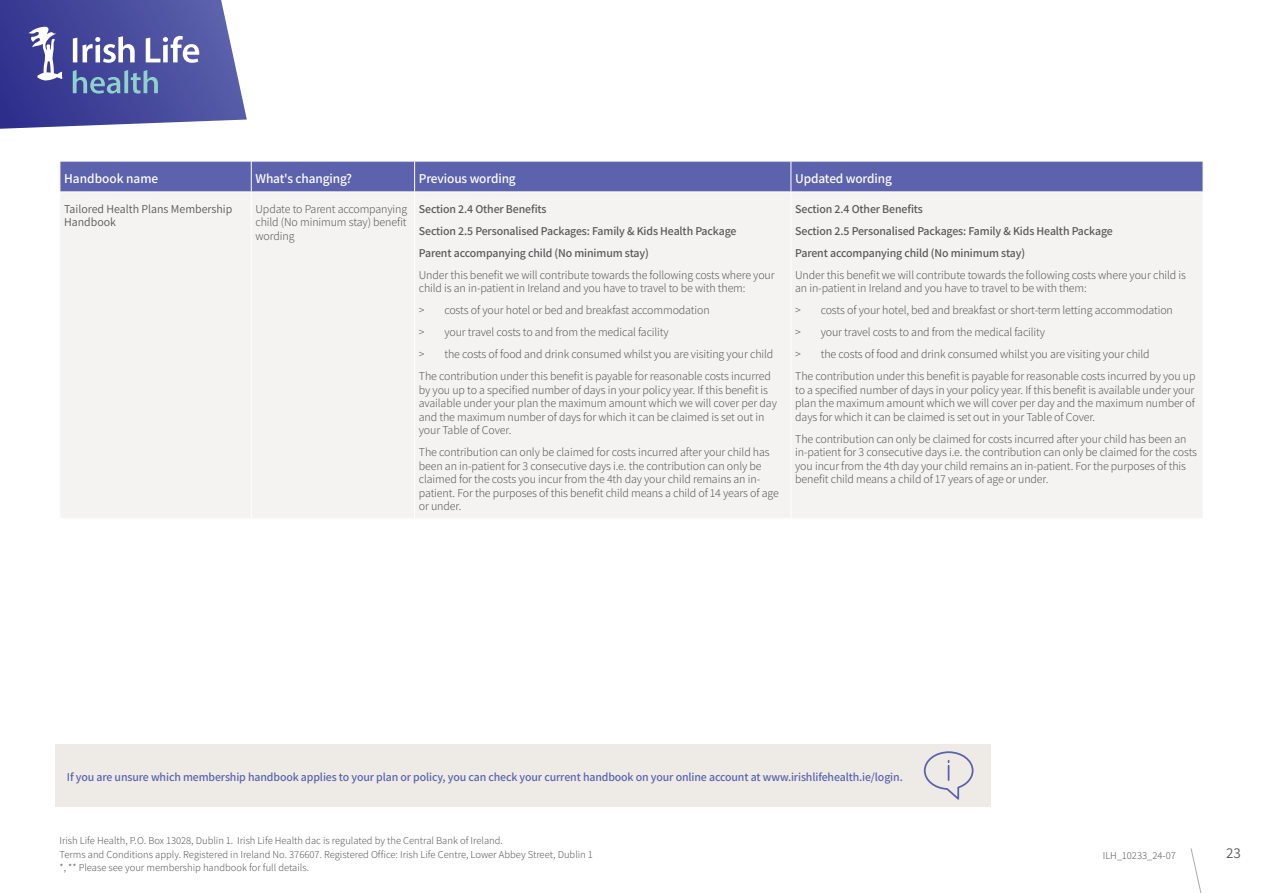
<style>
.page{position:relative;width:1263px;height:893px;background:#fff}
.page>*{position:absolute;margin:0;border:0;box-sizing:border-box;transform-origin:0 0}
.t1{font:15px "Assistant";color:#58595b}
.t2{font:600 13.5px "Assistant";letter-spacing:-.01em;color:#fff}
.t3{font:300 12px/13.5px "Assistant";letter-spacing:-.01em;color:#58595b}
.t4{font:600 12px/22px "Assistant";letter-spacing:-.01em;color:#58595b}
.t5{font:600 12px "Assistant";letter-spacing:-.01em;color:#5c62ac}
.t6{font:12px/13.5px "Assistant";color:#58595b}
.t7{font:300 10.5px/13.5px "Assistant";color:#58595b}
</style>
<div class="page">
<div style="left:61px;top:162px;width:1142px;height:30px;background:#5c62ac"></div>
<div style="left:61px;top:193px;width:1141px;height:325px;background:#f5f3f1"></div>
<hr style="left:251px;top:192px;width:1px;height:326px;background:#fff">
<hr style="left:414px;top:192px;width:1px;height:326px;background:#fff">
<hr style="left:790px;top:192px;width:1px;height:326px;background:#fff">
<hr style="left:251px;top:161px;width:1px;height:31px;background:#fff">
<hr style="left:414px;top:161px;width:1px;height:31px;background:#fff">
<hr style="left:790px;top:161px;width:1px;height:31px;background:#fff">
<div style="left:55px;top:744px;width:936px;height:63px;background:#eeebe7"></div>
<svg style="left:923px;top:751px;width:51px;height:49px"></svg>
<svg style="left:0;top:0;width:247px;height:129px;background:#6166aa"></svg>
<svg style="left:1190px;top:848px;width:12px;height:45px"></svg>
<p class="t2" style="left:64px;top:170px;width:96px">Handbook name</p>
<p class="t2" style="left:255px;top:170px;width:98px">What's changing?</p>
<p class="t2" style="left:419px;top:170px;width:98px">Previous wording</p>
<p class="t2" style="left:795px;top:170px;width:98px">Updated wording</p>
<p class="t6" style="left:64px;top:201px;width:170px">Tailored Health Plans Membership<br>Handbook</p>
<p class="t3" style="left:255px;top:201px;width:153px;text-align:justify">Update to Parent accompanying child (No minimum stay) benefit wording</p>
<p class="t4" style="left:419px;top:197px;width:319px">Section 2.4 Other Benefits<br>Section 2.5 Personalised Packages: Family &amp; Kids Health Package<br>Parent accompanying child (No minimum stay)</p>
<p class="t3" style="left:419px;top:267px;width:357px">Under this benefit we will contribute towards the following costs where your child is an in-patient in Ireland and you have to travel to be with them:</p>
<p class="t3" style="left:419px;top:299px;width:356px;line-height:22px">&gt; costs of your hotel or bed and breakfast accommodation<br>&gt; your travel costs to and from the medical facility<br>&gt; the costs of food and drink consumed whilst you are visiting your child The contribution under this benefit is payable for reasonable costs incurred</p>
<p class="t3" style="left:419px;top:382px;width:360px">by you up to a specified number of days in your policy year. If this benefit is available under your plan the maximum amount which we will cover per day and the maximum number of days for which it can be claimed is set out in your Table of Cover.</p>
<p class="t3" style="left:419px;top:445px;width:361px">The contribution can only be claimed for costs incurred after your child has been an in-patient for 3 consecutive days i.e. the contribution can only be claimed for the costs you incur from the 4th day your child remains an in&shy;patient. For the purposes of this benefit child means a child of 14 years of age or under.</p>
<p class="t4" style="left:795px;top:197px;width:319px">Section 2.4 Other Benefits<br>Section 2.5 Personalised Packages: Family &amp; Kids Health Package<br>Parent accompanying child (No minimum stay)</p>
<p class="t3" style="left:795px;top:267px;width:392px">Under this benefit we will contribute towards the following costs where your child is an in-patient in Ireland and you have to travel to be with them:</p>
<p class="t3" style="left:795px;top:299px;width:402px;line-height:22px">&gt; costs of your hotel, bed and breakfast or short-term letting accommodation<br>&gt; your travel costs to and from the medical facility<br>&gt; the costs of food and drink consumed whilst you are visiting your child<br>The contribution under this benefit is payable for reasonable costs incurred by you up</p>
<p class="t3" style="left:795px;top:382px;width:401px;text-align:justify">to a specified number of days in your policy year. If this benefit is available under your plan the maximum amount which we will cover per day and the maximum number of days for which it can be claimed is set out in your Table of Cover.</p>
<p class="t3" style="left:795px;top:431px;width:403px">The contribution can only be claimed for costs incurred after your child has been an in-patient for 3 consecutive days i.e. the contribution can only be claimed for the costs you incur from the 4th day your child remains an in-patient. For the purposes of this benefit child means a child of 17 years of age or under.</p>
<p class="t5" style="left:67px;top:768px;width:837px">If you are unsure which membership handbook applies to your plan or policy, you can check your current handbook on your online account at www.irishlifehealth.ie/login.</p>
<p class="t7" style="left:60px;top:833px;width:535px">Irish Life Health, P.O. Box 13028, Dublin 1. Irish Life Health dac is regulated by the Central Bank of Ireland.<br>Terms and Conditions apply. Registered in Ireland No. 376607. Registered Office: Irish Life Centre, Lower Abbey Street, Dublin 1 *, ** Please see your membership handbook for full details.</p>
<p class="t7" style="left:1103px;top:848px;width:75px">ILH_10233_24-07</p>
<p class="t1" style="left:1226px;top:843px;width:16px">23</p>
</div>
